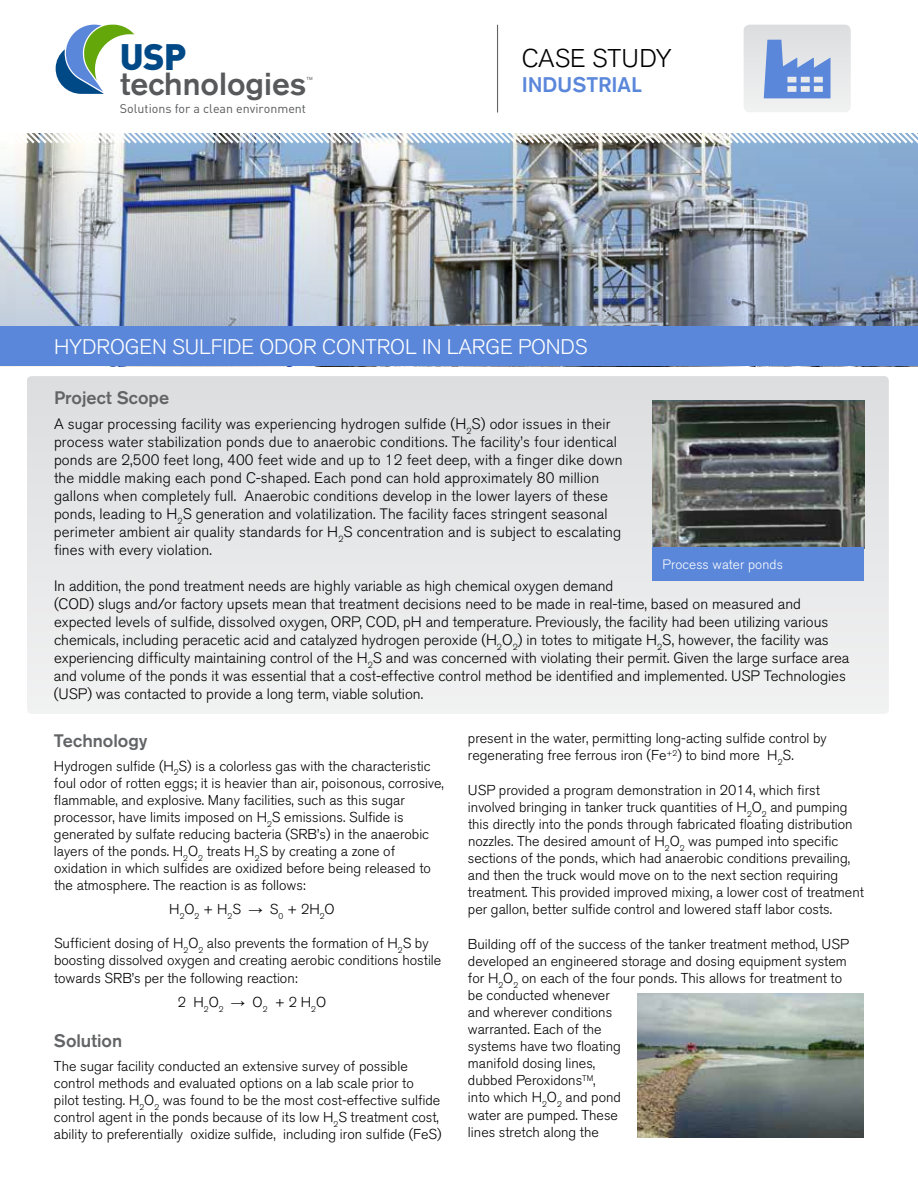
<style>
.page{position:relative;width:918px;height:1188px;background:#fff}
.page>*{position:absolute;margin:0;border:0;box-sizing:border-box;transform-origin:0 0}
.t1{font:900 36.3px "DIN";color:#004987}
.t2{font:500 31.8px "Akzidenz Grotesk BQ";color:#58595b}
.t3{font:300 25.5px "Akzidenz Grotesk BQ";color:#000}
.t4{font:300 21px "Akzidenz Grotesk BQ";letter-spacing:-.005em;color:#fff}
.t5{font:500 21px "Akzidenz Grotesk BQ";letter-spacing:-.005em;color:#5b87da}
.t6{font:500 18px "Akzidenz Grotesk BQ";color:#636466}
.t7{font:300 15px/18px "Akzidenz Grotesk BQ";color:#000}
.t8{font:300 14.25px/17.1px "Akzidenz Grotesk BQ";color:#000}
.t9{font:300 13.5px "Akzidenz Grotesk BQ";letter-spacing:.01em;color:#fff}
.t10{font:12.45px "DIN";color:#58595b}
.t11{font:4.2px "Helvetica";color:#595a5c}
.s1{font-family:"Arial";font-weight:400}
</style>
<div class="page">
<svg style="left:27px;top:376px;width:862px;height:338px;background:#e6e7e8"></svg>
<hr style="left:497px;top:25px;width:1px;height:88px;background:#636466">
<svg style="left:22px;top:133px;width:896px;height:10px"></svg>
<svg style="left:744px;top:25px;width:107px;height:87px;background:#c2cee4"></svg>
<img style="left:0;top:143px;width:918px;height:184px">
<svg style="left:56px;top:25px;width:78px;height:69px"></svg>
<div style="left:104px;top:93px;width:7px;height:6px;background:#fff"></div>
<div style="left:0;top:327px;width:918px;height:39px;background:#5b87da"></div>
<img style="left:653px;top:400px;width:211px;height:148px">
<div style="left:653px;top:548px;width:211px;height:33px;background:#5b87da"></div>
<img style="left:638px;top:993px;width:226px;height:144px">
<h1 class="t1" style="left:120px;top:35px;width:68px">USP</h1>
<p class="t10" style="left:120px;top:101px;width:188px">Solutions for a clean environment</p>
<h2 class="t2" style="left:121px;top:64px;width:187px">technologies</h2>
<p class="t11" style="left:307px;top:75px;width:8px">TM</p>
<h3 class="t3" style="left:522px;top:44px;width:152px">CASE STUDY</h3>
<h3 class="t5" style="left:522px;top:72px;width:122px">INDUSTRIAL</h3>
<h3 class="t4" style="left:54px;top:335px;width:535px">HYDROGEN SULFIDE ODOR CONTROL IN LARGE PONDS</h3>
<p class="t6" style="left:54px;top:386px;width:117px">Project Scope</p>
<p class="t7" style="left:54px;top:415px;width:570px">A sugar processing facility was experiencing hydrogen sulfide (H<sub>2</sub>S) odor issues in their process water stabilization ponds due to anaerobic conditions. The facility’s four identical ponds are 2,500 feet long, 400 feet wide and up to 12 feet deep, with a finger dike down the middle making each pond C-shaped. Each pond can hold approximately 80 million gallons when completely full. Anaerobic conditions develop in the lower layers of these ponds, leading to H<sub>2</sub>S generation and volatilization. The facility faces stringent seasonal perimeter ambient air quality standards for H<sub>2</sub>S concentration and is subject to escalating fines with every violation.</p>
<p class="t7" style="left:54px;top:577px;width:797px">In addition, the pond treatment needs are highly variable as high chemical oxygen demand<br>(COD) slugs and/or factory upsets mean that treatment decisions need to be made in real-time, based on measured and expected levels of sulfide, dissolved oxygen, ORP, COD, pH and temperature. Previously, the facility had been utilizing various chemicals, including peracetic acid and catalyzed hydrogen peroxide (H<sub>2</sub>O<sub>2</sub>) in totes to mitigate H<sub>2</sub>S, however, the facility was experiencing difficulty maintaining control of the H<sub>2</sub>S and was concerned with violating their permit. Given the large surface area and volume of the ponds it was essential that a cost-effective control method be identified and implemented. USP Technologies (USP) was contacted to provide a long term, viable solution.</p>
<p class="t6" style="left:54px;top:729px;width:95px">Technology</p>
<p class="t8" style="left:54px;top:757px;width:391px">Hydrogen sulfide (H<sub>2</sub>S) is a colorless gas with the characteristic foul odor of rotten eggs; it is heavier than air, poisonous, corrosive, flammable, and explosive. Many facilities, such as this sugar processor, have limits imposed on H<sub>2</sub>S emissions. Sulfide is generated by sulfate reducing bacteria (SRB’s) in the anaerobic layers of the ponds. H<sub>2</sub>O<sub>2</sub> treats H<sub>2</sub>S by creating a zone of oxidation in which sulfides are oxidized before being released to the atmosphere. The reaction is as follows:</p>
<p class="t8" style="left:169px;top:901px;width:167px">H<sub>2</sub>O<sub>2</sub> + H<sub>2</sub>S <span class="s1">→</span> S<sub>0</sub> + 2H<sub>2</sub>O</p>
<p class="t8" style="left:54px;top:935px;width:389px">Sufficient dosing of H<sub>2</sub>O<sub>2</sub> also prevents the formation of H<sub>2</sub>S by boosting dissolved oxygen and creating aerobic conditions hostile towards SRB’s per the following reaction:</p>
<p class="t8" style="left:178px;top:994px;width:150px">2 H<sub>2</sub>O<sub>2</sub> <span class="s1">→</span> O<sub>2</sub> + 2 H<sub>2</sub>O</p>
<p class="t6" style="left:54px;top:1030px;width:70px">Solution</p>
<p class="t8" style="left:54px;top:1058px;width:389px">The sugar facility conducted an extensive survey of possible control methods and evaluated options on a lab scale prior to pilot testing. H<sub>2</sub>O<sub>2</sub> was found to be the most cost-effective sulfide control agent in the ponds because of its low H<sub>2</sub>S treatment cost, ability to preferentially oxidize sulfide, including iron sulfide (FeS)</p>
<p class="t9" style="left:662px;top:557px;width:122px">Process water ponds</p>
<p class="t8" style="left:468px;top:730px;width:360px">present in the water, permitting long-acting sulfide control by regenerating free ferrous iron (Fe<sup>+2</sup>) to bind more H<sub>2</sub>S.</p>
<p class="t8" style="left:468px;top:781px;width:398px">USP provided a program demonstration in 2014, which first involved bringing in tanker truck quantities of H<sub>2</sub>O<sub>2</sub> and pumping this directly into the ponds through fabricated floating distribution nozzles. The desired amount of H<sub>2</sub>O<sub>2</sub> was pumped into specific sections of the ponds, which had anaerobic conditions prevailing, and then the truck would move on to the next section requiring treatment. This provided improved mixing, a lower cost of treatment per gallon, better sulfide control and lowered staff labor costs.</p>
<p class="t8" style="left:468px;top:935px;width:382px">Building off of the success of the tanker treatment method, USP developed an engineered storage and dosing equipment system for H<sub>2</sub>O<sub>2</sub> on each of the four ponds. This allows for treatment to be conducted whenever<br>and wherever conditions<br>warranted. Each of the<br>systems have two floating<br>manifold dosing lines,<br>dubbed Peroxidons<sup>TM</sup>,<br>into which H<sub>2</sub>O<sub>2</sub> and pond<br>water are pumped. These<br>lines stretch along the</p>
</div>
